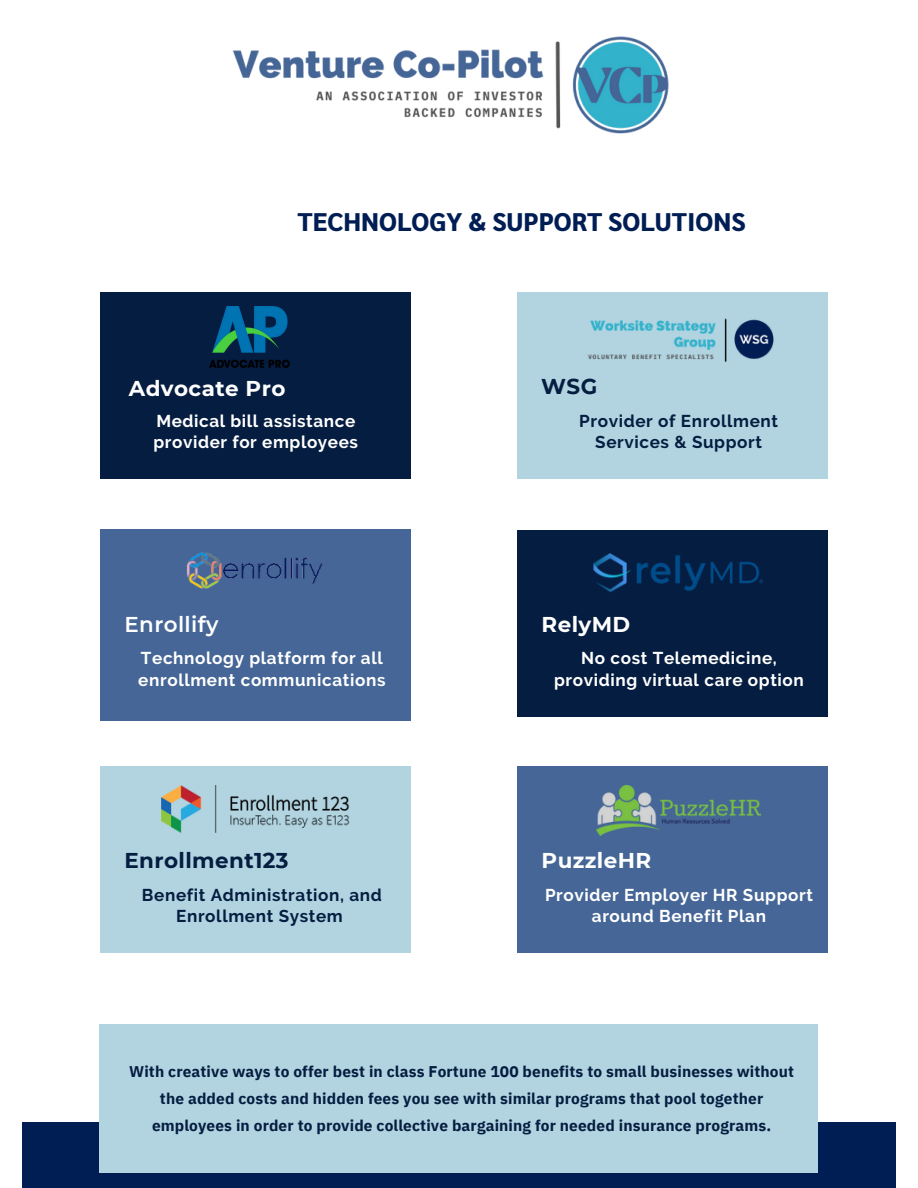
<style>
.page{position:relative;width:918px;height:1188px;background:#fff}
.page>*{position:absolute;margin:0;border:0;box-sizing:border-box;transform-origin:0 0}
.t1{font:800 25.5px "Sarabun";color:#001e54}
.t2{font:700 21.45px "Montserrat";letter-spacing:.02em;color:#fff}
.t3{font:700 21.45px "Montserrat";letter-spacing:.02em;color:#051d40}
.t4{font:600 21.45px "Montserrat";letter-spacing:.02em;color:#fff}
.t5{font:700 17.1px/21.3px "Raleway";letter-spacing:.035em;color:#fff;text-align:center}
.t6{font:700 17.1px/21.3px "Raleway";letter-spacing:.035em;color:#051d40;text-align:center}
.t7{font:700 15.45px/27px "IBM Plex Sans";letter-spacing:.01em;color:#051d40;text-align:center}
</style>
<div class="page">
<div style="left:22px;top:1122px;width:874px;height:66px;background:#001e54"></div>
<div style="left:100px;top:1024px;width:718px;height:148px;background:#b1d4e0"></div>
<img style="left:232px;top:36px;width:437px;height:98px">
<div style="left:100px;top:766px;width:311px;height:187px;background:#b1d4e0"></div>
<div style="left:100px;top:530px;width:311px;height:191px;background:#456696"></div>
<div style="left:517px;top:530px;width:311px;height:186px;background:#051d40"></div>
<div style="left:517px;top:292px;width:311px;height:187px;background:#b1d4e0"></div>
<div style="left:100px;top:292px;width:311px;height:187px;background:#051d40"></div>
<div style="left:517px;top:766px;width:311px;height:187px;background:#456696"></div>
<img style="left:593px;top:554px;width:170px;height:39px">
<img style="left:588px;top:318px;width:186px;height:44px">
<img style="left:186px;top:552px;width:137px;height:37px">
<img style="left:162px;top:786px;width:188px;height:46px">
<img style="left:597px;top:786px;width:163px;height:49px">
<img style="left:209px;top:307px;width:80px;height:60px">
<p class="t1" style="left:297px;top:204px;width:450px">TECHNOLOGY &amp; SUPPORT SOLUTIONS</p>
<p class="t2" style="left:129px;top:375px;width:158px">Advocate Pro</p>
<p class="t3" style="left:541px;top:374px;width:57px">WSG</p>
<p class="t5" style="left:154px;top:410px;width:206px;text-align:left">Medical bill assistance provider for employees</p>
<p class="t6" style="left:579px;top:410px;width:200px">Provider of Enrollment<br>Services &amp; Support</p>
<p class="t4" style="left:125px;top:611px;width:95px">Enrollify</p>
<p class="t2" style="left:542px;top:611px;width:90px">RelyMD</p>
<p class="t5" style="left:138px;top:648px;width:249px;text-align:left">Technology platform for all enrollment communications</p>
<p class="t5" style="left:554px;top:648px;width:251px">No cost Telemedicine, providing virtual care option</p>
<p class="t3" style="left:125px;top:848px;width:166px">Enrollment123</p>
<p class="t2" style="left:542px;top:848px;width:111px">PuzzleHR</p>
<p class="t6" style="left:142px;top:884px;width:241px">Benefit Administration, and<br>Enrollment System</p>
<p class="t5" style="left:545px;top:884px;width:269px">Provider Employer HR Support around Benefit Plan</p>
<p class="t7" style="left:129px;top:1057px;width:667px">With creative ways to offer best in class Fortune 100 benefits to small businesses without the added costs and hidden fees you see with similar programs that pool together employees in order to provide collective bargaining for needed insurance programs.</p>
</div>
